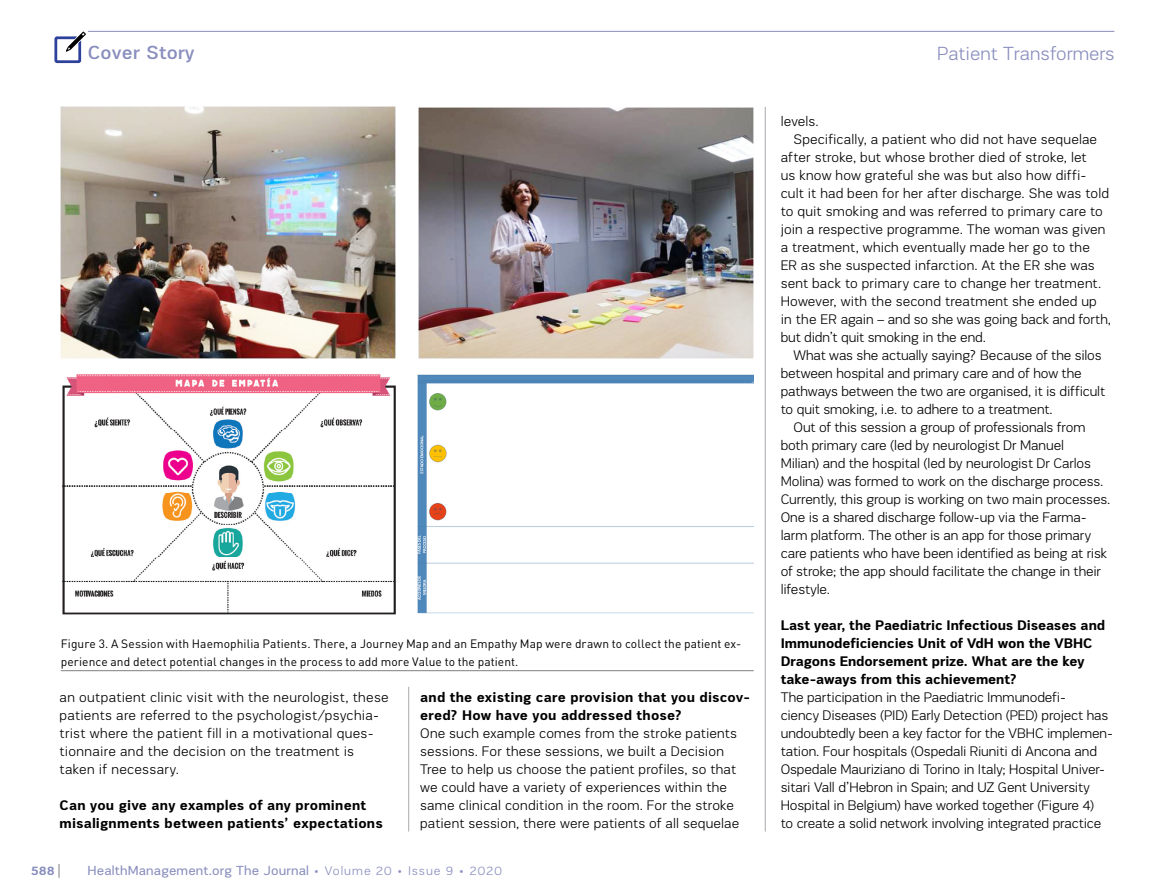
<style>
.page{position:relative;width:1174px;height:893px;background:#fff}
.page>*{position:absolute;margin:0;border:0;box-sizing:border-box;transform-origin:0 0}
.t1{font:300 19.5px "PRC Fidelity";color:#898ebe}
.t2{font:500 19.5px "PRC Fidelity";letter-spacing:.01em;color:#898ebe}
.t3{font:300 14.25px/18px "PRC Fidelity";color:#000}
.t4{font:700 14.25px/18px "PRC Fidelity";letter-spacing:.005em;color:#000}
.t5{font:300 14.25px/18px "PRC Fidelity";letter-spacing:.02em;color:#000}
.t6{font:13.5px "PRC Fidelity";letter-spacing:.01em;color:#898ebe}
.t7{font:700 12.75px "PRC Fidelity";color:#898ebe}
.t8{font:12px/18px "DIN Pro";letter-spacing:.005em;color:#000}
.s1{font-weight:300;font-size:12.75px}
</style>
<div class="page">
<svg style="left:54px;top:32px;width:32px;height:32px"></svg>
<hr style="left:88px;top:31px;width:1026px;height:1px;background:#898ebe">
<svg style="left:59px;top:864px;width:1px;height:14px"></svg>
<img style="left:419px;top:107px;width:334px;height:251px">
<img style="left:61px;top:107px;width:335px;height:251px">
<img style="left:62px;top:374px;width:334px;height:25px">
<svg style="left:62px;top:462px;width:334px;height:32px"></svg>
<svg style="left:62px;top:494px;width:334px;height:31px"></svg>
<svg style="left:62px;top:588px;width:334px;height:27px"></svg>
<img style="left:417px;top:375px;width:336px;height:239px">
<hr style="left:61px;top:670px;width:692px;height:1px;background:#7e8083">
<hr style="left:765px;top:107px;width:1px;height:724px;background:#a7a9ac">
<hr style="left:408px;top:687px;width:1px;height:144px;background:#a7a9ac">
<h1 class="t2" style="left:88px;top:41px;width:108px">Cover Story</h1>
<p class="t8" style="left:61px;top:634px;width:682px">Figure 3. A Session with Haemophilia Patients. There, a Journey Map and an Empathy Map were drawn to collect the patient ex&shy;perience and detect potential changes in the process to add more Value to the patient.</p>
<p class="t5" style="left:60px;top:688px;width:331px">an outpatient clinic visit with the neurologist, these patients are referred to the psychologist/psychia&shy;trist where the patient fill in a motivational ques&shy;tionnaire and the decision on the treatment is taken if necessary.</p>
<p class="t4" style="left:60px;top:796px;width:325px">Can you give any examples of any prominent misalignments between patients’ expectations</p>
<p class="t4" style="left:420px;top:688px;width:332px">and the existing care provision that you discov&shy;ered? How have you addressed those?</p>
<p class="t3" style="left:420px;top:724px;width:321px">One such example comes from the stroke patients sessions. For these sessions, we built a Decision Tree to help us choose the patient profiles, so that we could have a variety of experiences within the same clinical condition in the room. For the stroke patient session, there were patients of all sequelae</p>
<p class="t7" style="left:31px;top:863px;width:25px">588</p>
<p class="t6" style="left:88px;top:863px;width:416px">HealthManagement.org The Journal <span class="s1">• Volume 20 • Issue 9 • 2020</span></p>
<h1 class="t1" style="left:937px;top:43px;width:179px">Patient Transformers</h1>
<p class="t3" style="left:780px;top:112px;width:40px">levels.</p>
<p class="t3" style="left:793px;top:130px;width:305px">Specifically, a patient who did not have sequelae</p>
<p class="t3" style="left:780px;top:148px;width:307px">after stroke, but whose brother died of stroke, let</p>
<p class="t3" style="left:780px;top:166px;width:307px">us know how grateful she was but also how diffi-</p>
<p class="t3" style="left:780px;top:184px;width:330px">cult it had been for her after discharge. She was told</p>
<p class="t3" style="left:780px;top:202px;width:324px">to quit smoking and was referred to primary care to</p>
<p class="t3" style="left:780px;top:220px;width:326px">join a respective programme. The woman was given</p>
<p class="t3" style="left:780px;top:238px;width:311px">a treatment, which eventually made her go to the</p>
<p class="t3" style="left:780px;top:256px;width:316px">ER as she suspected infarction. At the ER she was</p>
<p class="t3" style="left:780px;top:274px;width:322px">sent back to primary care to change her treatment.</p>
<p class="t3" style="left:780px;top:292px;width:318px">However, with the second treatment she ended up</p>
<p class="t3" style="left:780px;top:310px;width:332px">in the ER again – and so she was going back and forth,</p>
<p class="t3" style="left:780px;top:328px;width:207px">but didn’t quit smoking in the end.</p>
<p class="t3" style="left:793px;top:346px;width:310px">What was she actually saying? Because of the silos</p>
<p class="t3" style="left:780px;top:364px;width:302px">between hospital and primary care and of how the</p>
<p class="t3" style="left:780px;top:382px;width:326px">pathways between the two are organised, it is difficult</p>
<p class="t3" style="left:780px;top:400px;width:273px">to quit smoking, i.e. to adhere to a treatment.</p>
<p class="t3" style="left:793px;top:418px;width:293px">Out of this session a group of professionals from</p>
<p class="t3" style="left:780px;top:436px;width:285px">both primary care (led by neurologist Dr Manuel</p>
<p class="t3" style="left:780px;top:454px;width:312px">Milian) and the hospital (led by neurologist Dr Carlos</p>
<p class="t3" style="left:780px;top:472px;width:324px">Molina) was formed to work on the discharge process.</p>
<p class="t3" style="left:780px;top:490px;width:331px">Currently, this group is working on two main processes.</p>
<p class="t3" style="left:780px;top:508px;width:308px">One is a shared discharge follow-up via the Farma-</p>
<p class="t3" style="left:780px;top:526px;width:312px">larm platform. The other is an app for those primary</p>
<p class="t3" style="left:780px;top:544px;width:328px">care patients who have been identified as being at risk</p>
<p class="t3" style="left:780px;top:562px;width:322px">of stroke; the app should facilitate the change in their</p>
<p class="t3" style="left:780px;top:580px;width:51px">lifestyle.</p>
<p class="t4" style="left:780px;top:616px;width:326px">Last year, the Paediatric Infectious Diseases and Immunodeficiencies Unit of VdH won the VBHC Dragons Endorsement prize. What are the key take-aways from this achievement?</p>
<p class="t3" style="left:780px;top:688px;width:334px">The participation in the Paediatric Immunodefi-<br>ciency Diseases (PID) Early Detection (PED) project has undoubtedly been a key factor for the VBHC implemen&shy;tation. Four hospitals (Ospedali Riuniti di Ancona and Ospedale Mauriziano di Torino in Italy; Hospital Univer&shy;sitari Vall d’Hebron in Spain; and UZ Gent University Hospital in Belgium) have worked together (Figure 4)<br>to create a solid network involving integrated practice</p>
</div>
